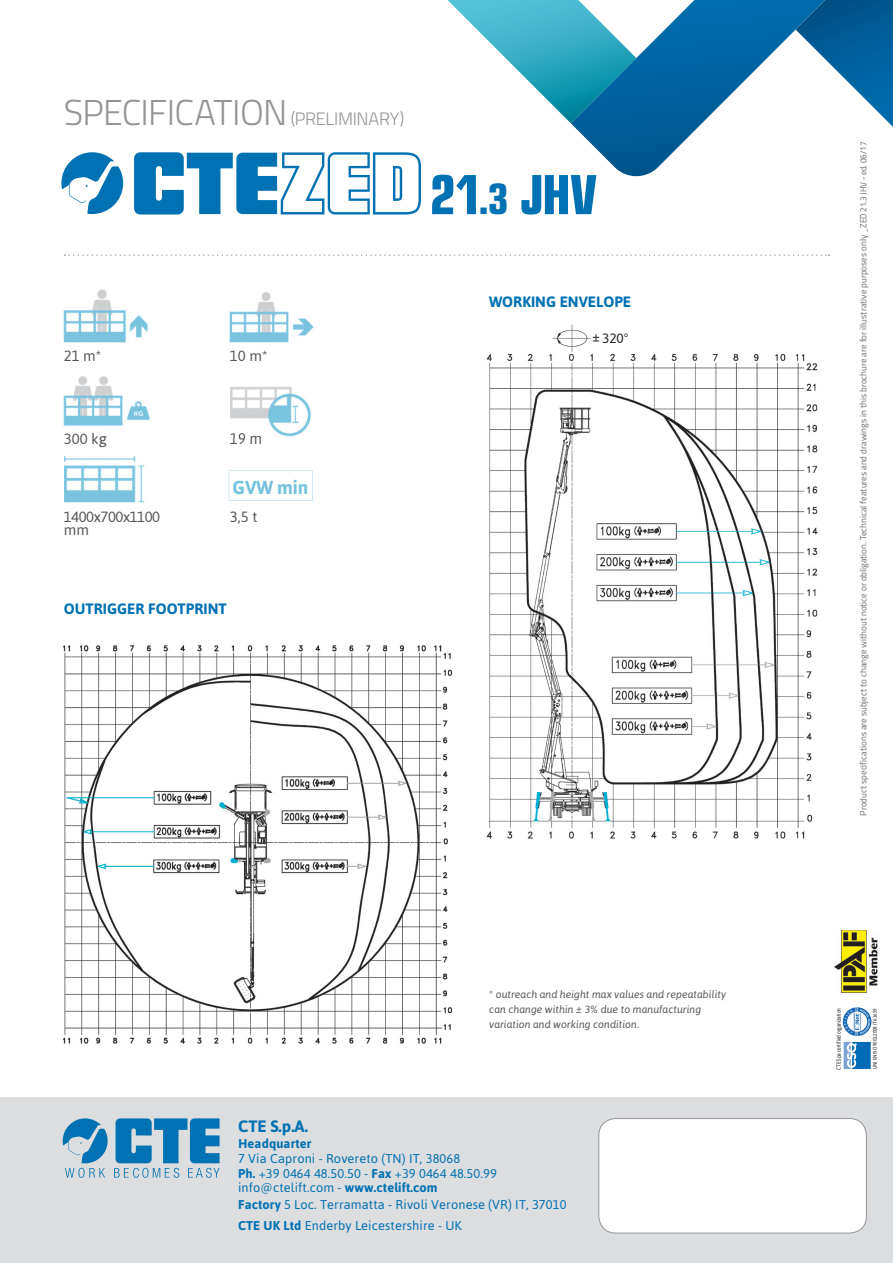
<style>
.page{position:relative;width:893px;height:1263px;background:#fff}
.page>*{position:absolute;margin:0;border:0;box-sizing:border-box;transform-origin:0 0}
.t1{font:700 condensed 54px "Eurostile LT Std";color:#0072b4}
.t2{font:300 36px "Titillium";letter-spacing:-.02em;color:#939598}
.t3{font:700 18.75px "Asap";letter-spacing:-.01em;color:#75c2df}
.t4{font:700 16.5px "Asap";color:#0072b4}
.t5{font:700 15px "Asap";color:#0072b4}
.t6{font:14.85px/13.2px "Asap";letter-spacing:-.03em;color:#57585a}
.t7{font:13.5px "Asap";color:#231f20}
.t8{font:12.75px/14.7px "Asap";letter-spacing:.01em;color:#0072b4}
.t9{font:700 12.75px "Asap";letter-spacing:.01em;color:#0072b4}
.t10{font:italic 10.5px/15px "Asap";color:#57585a}
.t11{font:9px "Titillium";color:#6c6d70}
.t12{font:6px "Asap";letter-spacing:-.02em;color:#231f20;scale:.8 1}
.t13{font:5.25px "Asap";letter-spacing:-.02em;color:#231f20;scale:.87 1}
.s1{font-size:18px}
.s2{font-size:42px}
.s3{font-weight:700}
</style>
<div class="page">
<svg style="left:65px;top:254px;width:764px;height:2px"></svg>
<svg style="left:447px;top:0;width:124px;height:123px"></svg>
<svg style="left:825px;top:0;width:68px;height:127px"></svg>
<svg style="left:571px;top:0;width:254px;height:177px"></svg>
<svg style="left:61px;top:152px;width:62px;height:62px"></svg>
<svg style="left:134px;top:152px;width:287px;height:63px"></svg>
<img style="left:63px;top:645px;width:390px;height:399px">
<img style="left:486px;top:325px;width:332px;height:514px">
<img style="left:230px;top:387px;width:81px;height:50px">
<img style="left:231px;top:433px;width:30px;height:4px">
<img style="left:63px;top:289px;width:85px;height:54px">
<img style="left:64px;top:455px;width:81px;height:48px">
<img style="left:63px;top:376px;width:87px;height:50px">
<img style="left:229px;top:292px;width:85px;height:51px">
<svg style="left:229px;top:471px;width:84px;height:30px"></svg>
<div style="left:0;top:1097px;width:893px;height:166px;background:#dcdddf"></div>
<svg style="left:114px;top:1118px;width:106px;height:60px"></svg>
<svg style="left:63px;top:1118px;width:45px;height:60px"></svg>
<div style="left:599px;top:1118px;width:267px;height:115px;background:#fff;border-radius:17px"></div>
<div style="left:599px;top:1118px;width:268px;height:115px;border:1px solid #939598;border-radius:17px"></div>
<img style="left:834px;top:930px;width:44px;height:62px">
<svg style="left:844px;top:1042px;width:27px;height:27px"></svg>
<svg style="left:843px;top:1007px;width:28px;height:29px"></svg>
<h2 class="t2" style="left:64px;top:86px;width:342px">SPECIFICATION <span class="s1">(PRELIMINARY)</span></h2>
<h1 class="t1" style="left:429px;top:162px;width:169px">21<span class="s2">.3</span> JHV</h1>
<p class="t6" style="left:64px;top:349px;width:39px">21 m*</p>
<p class="t6" style="left:230px;top:349px;width:39px">10 m*</p>
<p class="t6" style="left:64px;top:432px;width:45px">300 kg</p>
<p class="t6" style="left:230px;top:432px;width:34px">19 m</p>
<h3 class="t3" style="left:233px;top:476px;width:77px">GVW min</h3>
<p class="t6" style="left:64px;top:510px;width:98px">1400x700x1100 mm</p>
<p class="t6" style="left:230px;top:510px;width:29px">3,5 t</p>
<p class="t5" style="left:64px;top:600px;width:165px">OUTRIGGER FOOTPRINT</p>
<p class="t5" style="left:489px;top:293px;width:144px">WORKING ENVELOPE</p>
<p class="t7" style="left:602px;top:330px;width:28px">320°</p>
<p class="t10" style="left:489px;top:986px;width:238px">* outreach and height max values and repeatability can change within ± 3% due to manufacturing variation and working condition.</p>
<p class="t4" style="left:238px;top:1116px;width:71px">CTE S.p.A.</p>
<p class="t9" style="left:238px;top:1136px;width:75px">Headquarter</p>
<p class="t8" style="left:238px;top:1151px;width:260px">7 Via Caproni - Rovereto (TN) IT, 38068<br><span class="s3">Ph.</span> +39 0464 48.50.50 - <span class="s3">Fax</span> +39 0464 48.50.99 info@ctelift.com - <span class="s3">www.ctelift.com</span></p>
<p class="t8" style="left:238px;top:1194px;width:330px;line-height:21px"><span class="s3">Factory</span> 5 Loc. Terramatta - Rivoli Veronese (VR) IT, 37010<br><span class="s3">CTE UK Ltd</span> Enderby Leicestershire - UK</p>
<p class="t11" style="left:857px;top:816px;width:675px;rotate:-90deg">Product specifications are subject to change without notice or obligation. Technical features and drawings in this brochure are for illustrative purposes only _ZED 21.3 JHV - ed. 06/17</p>
<p class="t12" style="left:835px;top:1069px;width:78px;rotate:-90deg">CTE Spa certified organization</p>
<p class="t13" style="left:872px;top:1069px;width:71px;rotate:-90deg">UNI EN ISO 9001:2008 IT 61659</p>
</div>
